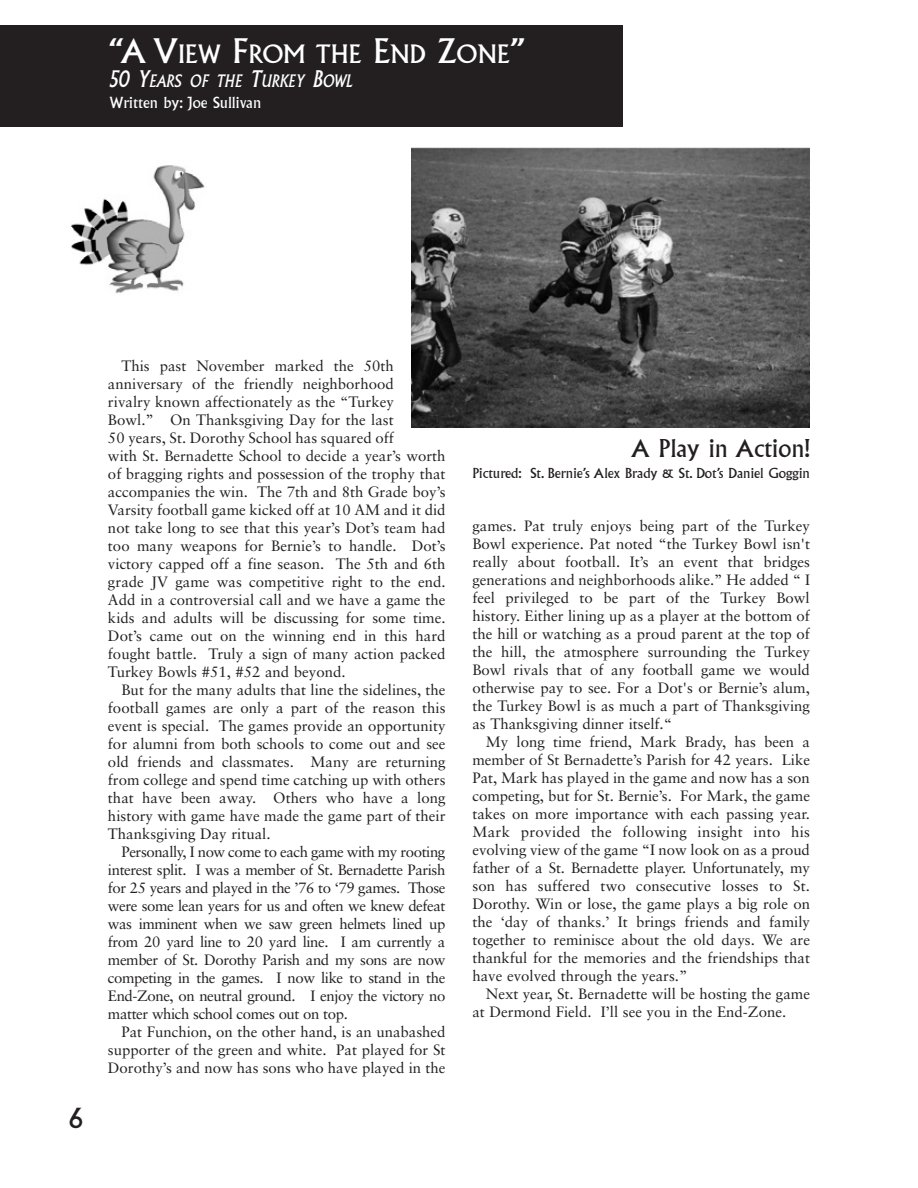
<style>
.page{position:relative;width:918px;height:1188px;background:#fff}
.page>*{position:absolute;margin:0;border:0;box-sizing:border-box;transform-origin:0 0}
.t1{font:27px "Albertus";color:#231f20}
.t2{font:24.75px "Albertus";color:#fff}
.t3{font:24px "Albertus";color:#231f20}
.t4{font:italic 16.8px "Albertus";color:#fff}
.t5{font:15px/18px "Sabon";color:#231f20;text-align:justify}
.t6{font:15px "Albertus";color:#fff}
.t7{font:13.5px "Albertus";color:#231f20}
.s1{font-size:33px}
.s2{font-size:22.5px}
</style>
<div class="page">
<div style="left:0;top:25px;width:623px;height:102px;background:#231f20"></div>
<img style="left:71px;top:165px;width:134px;height:128px">
<img style="left:412px;top:147px;width:398px;height:280px">
<h2 class="t2" style="left:109px;top:44px;width:416px"><span class="s1">“A V</span>IEW <span class="s1">F</span>ROM THE <span class="s1">E</span>ND <span class="s1">Z</span>ONE<span class="s1">”</span></h2>
<p class="t4" style="left:109px;top:74px;width:244px"><span class="s2">50 Y</span>EARS OF THE <span class="s2">T</span>URKEY <span class="s2">B</span>OWL</p>
<p class="t6" style="left:109px;top:96px;width:153px">Written by: Joe Sullivan</p>
<h1 class="t1" style="left:69px;top:1108px;width:15px">6</h1>
<p class="t5" style="left:108px;top:358px;width:339px;text-align:left;text-indent:14px">This past November marked the 50th anniversary of the friendly neighborhood<br>rivalry known affectionately as the “Turkey<br>Bowl.” On Thanksgiving Day for the last<br>50 years, St. Dorothy School has squared off<br>with St. Bernadette School to decide a year’s worth of bragging rights and possession of the trophy that accompanies the win. The 7th and 8th Grade boy’s Varsity football game kicked off at 10 AM and it did not take long to see that this year’s Dot’s team had too many weapons for Bernie’s to handle. Dot’s victory capped off a fine season. The 5th and 6th grade JV game was competitive right to the end.<br>Add in a controversial call and we have a game the kids and adults will be discussing for some time.<br>Dot’s came out on the winning end in this hard fought battle. Truly a sign of many action packed Turkey Bowls #51, #52 and beyond.</p>
<p class="t5" style="left:108px;top:682px;width:339px;text-indent:14px">But for the many adults that line the sidelines, the football games are only a part of the reason this event is special. The games provide an opportunity for alumni from both schools to come out and see old friends and classmates. Many are returning from college and spend time catching up with others that have been away. Others who have a long history with game have made the game part of their Thanksgiving Day ritual.</p>
<p class="t5" style="left:108px;top:844px;width:339px;text-indent:14px">Personally, I now come to each game with my rooting interest split. I was a member of St. Bernadette Parish for 25 years and played in the ’76 to ‘79 games. Those were some lean years for us and often we knew defeat was imminent when we saw green helmets lined up from 20 yard line to 20 yard line. I am currently a member of St. Dorothy Parish and my sons are now competing in the games. I now like to stand in the End-Zone, on neutral ground. I enjoy the victory no matter which school comes out on top.</p>
<p class="t5" style="left:108px;top:1024px;width:339px;text-indent:14px">Pat Funchion, on the other hand, is an unabashed supporter of the green and white. Pat played for St Dorothy’s and now has sons who have played in the</p>
<h3 class="t3" style="left:631px;top:439px;width:181px">A Play in Action!</h3>
<p class="t7" style="left:473px;top:468px;width:339px">Pictured: St. Bernie’s Alex Brady &amp; St. Dot’s Daniel Goggin</p>
<p class="t5" style="left:472px;top:518px;width:339px">games. Pat truly enjoys being part of the Turkey Bowl experience. Pat noted “the Turkey Bowl isn't really about football. It’s an event that bridges generations and neighborhoods alike.” He added “ I feel privileged to be part of the Turkey Bowl history. Either lining up as a player at the bottom of the hill or watching as a proud parent at the top of the hill, the atmosphere surrounding the Turkey Bowl rivals that of any football game we would otherwise pay to see. For a Dot's or Bernie’s alum, the Turkey Bowl is as much a part of Thanksgiving as Thanksgiving dinner itself.“</p>
<p class="t5" style="left:472px;top:734px;width:339px;text-indent:14px">My long time friend, Mark Brady, has been a member of St Bernadette’s Parish for 42 years. Like Pat, Mark has played in the game and now has a son competing, but for St. Bernie’s. For Mark, the game takes on more importance with each passing year.<br>Mark provided the following insight into his evolving view of the game “I now look on as a proud father of a St. Bernadette player. Unfortunately, my son has suffered two consecutive losses to St.<br>Dorothy. Win or lose, the game plays a big role on the ‘day of thanks.’ It brings friends and family together to reminisce about the old days. We are thankful for the memories and the friendships that have evolved through the years.”</p>
<p class="t5" style="left:472px;top:986px;width:339px;text-indent:14px">Next year, St. Bernadette will be hosting the game at Dermond Field. I’ll see you in the End-Zone.</p>
</div>
